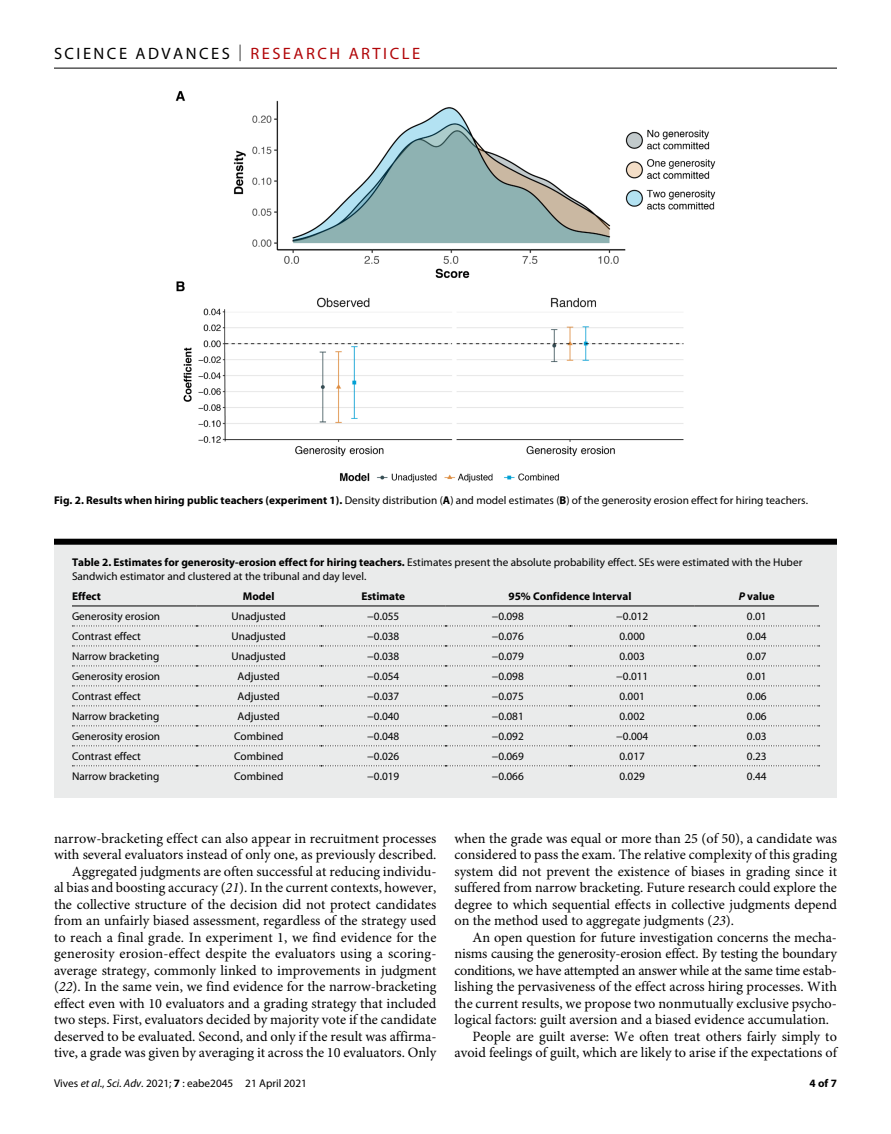
<style>
.page{position:relative;width:891px;height:1134px;background:#fff}
.page>*{position:absolute;margin:0;border:0;box-sizing:border-box;transform-origin:0 0}
.t1{font:16.5px "Myriad Pro";letter-spacing:.15em;color:#000}
.t2{font:14.25px/16.5px "Minion Pro";color:#000;text-align:right}
.t3{font:14.25px "Minion Pro";letter-spacing:-.025em;color:#000}
.t4{font:11.25px/14.2px "Myriad Pro";color:#000}
.t5{font:700 11.25px "Myriad Pro";color:#000}
.s1{font-weight:300}
.s2{color:#b10508}
.s3{font-weight:700}
.s4{font-style:italic}
</style>
<div class="page">
<hr style="left:54px;top:68px;width:783px;height:1px;background:#000">
<img style="left:176px;top:91px;width:540px;height:392px">
<div style="left:54px;top:540px;width:783px;height:258px;background:#eaebeb"></div>
<div style="left:54px;top:539px;width:783px;height:6px;background:#000"></div>
<hr style="left:72px;top:606px;width:124px;height:1px;background:#000">
<hr style="left:196px;top:606px;width:125px;height:1px;background:#000">
<hr style="left:321px;top:606px;width:125px;height:1px;background:#000">
<hr style="left:446px;top:606px;width:124px;height:1px;background:#000">
<hr style="left:570px;top:606px;width:124px;height:1px;background:#000">
<hr style="left:694px;top:606px;width:125px;height:1px;background:#000">
<svg style="left:72px;top:626px;width:748px;height:1px"></svg>
<svg style="left:72px;top:646px;width:748px;height:1px"></svg>
<svg style="left:72px;top:666px;width:748px;height:1px"></svg>
<svg style="left:72px;top:686px;width:748px;height:1px"></svg>
<svg style="left:72px;top:706px;width:748px;height:1px"></svg>
<svg style="left:72px;top:726px;width:748px;height:1px"></svg>
<svg style="left:72px;top:745px;width:748px;height:1px"></svg>
<svg style="left:72px;top:765px;width:748px;height:1px"></svg>
<p class="t1" style="left:54px;top:40px;width:368px">SCIENCE ADVANCES <span class="s1">|</span> <span class="s2">RESEARCH ARTICLE</span></p>
<p class="t4" style="left:54px;top:493px;width:756px"><span class="s3">Fig. 2. Results when hiring public teachers (experiment 1).</span> Density distribution (<span class="s3">A</span>) and model estimates (<span class="s3">B</span>) of the generosity erosion effect for hiring teachers.</p>
<p class="t4" style="left:72px;top:555px;width:732px"><span class="s3">Table 2. Estimates for generosity-erosion effect for hiring teachers.</span> Estimates present the absolute probability effect. SEs were estimated with the Huber<br>Sandwich estimator and clustered at the tribunal and day level.</p>
<p class="t5" style="left:72px;top:587px;width:30px">Effect</p>
<p class="t5" style="left:243px;top:587px;width:33px">Model</p>
<p class="t5" style="left:361px;top:587px;width:45px">Estimate</p>
<p class="t5" style="left:509px;top:587px;width:125px">95% Confidence Interval</p>
<p class="t5" style="left:739px;top:587px;width:38px"><span class="s4">P</span> value</p>
<p class="t4" style="left:72px;top:609px;width:90px">Generosity erosion</p>
<p class="t4" style="left:232px;top:609px;width:56px">Unadjusted</p>
<p class="t4" style="left:367px;top:609px;width:34px">−0.055</p>
<p class="t4" style="left:492px;top:609px;width:34px">−0.098</p>
<p class="t4" style="left:616px;top:609px;width:34px">−0.012</p>
<p class="t4" style="left:747px;top:609px;width:21px">0.01</p>
<p class="t4" style="left:72px;top:629px;width:70px">Contrast effect</p>
<p class="t4" style="left:232px;top:629px;width:56px">Unadjusted</p>
<p class="t4" style="left:367px;top:629px;width:34px">−0.038</p>
<p class="t4" style="left:492px;top:629px;width:34px">−0.076</p>
<p class="t4" style="left:620px;top:629px;width:27px">0.000</p>
<p class="t4" style="left:747px;top:629px;width:21px">0.04</p>
<p class="t4" style="left:72px;top:649px;width:89px">Narrow bracketing</p>
<p class="t4" style="left:232px;top:649px;width:56px">Unadjusted</p>
<p class="t4" style="left:367px;top:649px;width:34px">−0.038</p>
<p class="t4" style="left:492px;top:649px;width:34px">−0.079</p>
<p class="t4" style="left:620px;top:649px;width:27px">0.003</p>
<p class="t4" style="left:747px;top:649px;width:21px">0.07</p>
<p class="t4" style="left:72px;top:669px;width:90px">Generosity erosion</p>
<p class="t4" style="left:238px;top:669px;width:44px">Adjusted</p>
<p class="t4" style="left:367px;top:669px;width:34px">−0.054</p>
<p class="t4" style="left:492px;top:669px;width:34px">−0.098</p>
<p class="t4" style="left:616px;top:669px;width:34px">−0.011</p>
<p class="t4" style="left:747px;top:669px;width:21px">0.01</p>
<p class="t4" style="left:72px;top:689px;width:70px">Contrast effect</p>
<p class="t4" style="left:238px;top:689px;width:44px">Adjusted</p>
<p class="t4" style="left:367px;top:689px;width:34px">−0.037</p>
<p class="t4" style="left:492px;top:689px;width:34px">−0.075</p>
<p class="t4" style="left:620px;top:689px;width:27px">0.001</p>
<p class="t4" style="left:747px;top:689px;width:21px">0.06</p>
<p class="t4" style="left:72px;top:709px;width:89px">Narrow bracketing</p>
<p class="t4" style="left:238px;top:709px;width:44px">Adjusted</p>
<p class="t4" style="left:367px;top:709px;width:34px">−0.040</p>
<p class="t4" style="left:492px;top:709px;width:34px">−0.081</p>
<p class="t4" style="left:620px;top:709px;width:27px">0.002</p>
<p class="t4" style="left:747px;top:709px;width:21px">0.06</p>
<p class="t4" style="left:72px;top:729px;width:90px">Generosity erosion</p>
<p class="t4" style="left:234px;top:729px;width:51px">Combined</p>
<p class="t4" style="left:367px;top:729px;width:34px">−0.048</p>
<p class="t4" style="left:492px;top:729px;width:34px">−0.092</p>
<p class="t4" style="left:616px;top:729px;width:34px">−0.004</p>
<p class="t4" style="left:747px;top:729px;width:21px">0.03</p>
<p class="t4" style="left:72px;top:749px;width:70px">Contrast effect</p>
<p class="t4" style="left:234px;top:749px;width:51px">Combined</p>
<p class="t4" style="left:367px;top:749px;width:34px">−0.026</p>
<p class="t4" style="left:492px;top:749px;width:34px">−0.069</p>
<p class="t4" style="left:620px;top:749px;width:27px">0.017</p>
<p class="t4" style="left:747px;top:749px;width:21px">0.23</p>
<p class="t4" style="left:72px;top:769px;width:89px">Narrow bracketing</p>
<p class="t4" style="left:234px;top:769px;width:51px">Combined</p>
<p class="t4" style="left:367px;top:769px;width:34px">−0.019</p>
<p class="t4" style="left:492px;top:769px;width:34px">−0.066</p>
<p class="t4" style="left:620px;top:769px;width:27px">0.029</p>
<p class="t4" style="left:747px;top:769px;width:21px">0.44</p>
<p class="t2" style="left:54px;top:831px;width:384px">narrow-bracketing effect can also appear in recruitment processes with several evaluators instead of only one, as previously described.<br>Aggregated judgments are often successful at reducing individu-<br>al bias and boosting accuracy (<span class="s4">21</span>). In the current contexts, however, the collective structure of the decision did not protect candidates from an unfairly biased assessment, regardless of the strategy used to reach a final grade. In experiment 1, we find evidence for the generosity erosion-effect despite the evaluators using a scoring&shy;average strategy, commonly linked to improvements in judgment (<span class="s4">22</span>). In the same vein, we find evidence for the narrow-bracketing effect even with 10 evaluators and a grading strategy that included two steps. First, evaluators decided by majority vote if the candidate deserved to be evaluated. Second, and only if the result was affirma&shy;tive, a grade was given by averaging it across the 10 evaluators. Only</p>
<p class="t2" style="left:454px;top:831px;width:384px;text-align:justify">when the grade was equal or more than 25 (of 50), a candidate was considered to pass the exam. The relative complexity of this grading system did not prevent the existence of biases in grading since it suffered from narrow bracketing. Future research could explore the degree to which sequential effects in collective judgments depend on the method used to aggregate judgments (<span class="s4">23</span>).</p>
<p class="t2" style="left:472px;top:930px;width:366px">An open question for future investigation concerns the mecha-</p>
<p class="t2" style="left:454px;top:947px;width:384px">nisms causing the generosity-erosion effect. By testing the boundary</p>
<p class="t3" style="left:454px;top:961px;width:384px">conditions, we have attempted an answer while at the same time estab-</p>
<p class="t2" style="left:454px;top:980px;width:384px">lishing the pervasiveness of the effect across hiring processes. With</p>
<p class="t2" style="left:454px;top:996px;width:384px">the current results, we propose two nonmutually exclusive psycho-</p>
<p class="t2" style="left:454px;top:1013px;width:376px">logical factors: guilt aversion and a biased evidence accumulation.</p>
<p class="t2" style="left:472px;top:1029px;width:366px">People are guilt averse: We often treat others fairly simply to</p>
<p class="t2" style="left:454px;top:1046px;width:384px">avoid feelings of guilt, which are likely to arise if the expectations of</p>
<p class="t4" style="left:54px;top:1076px;width:254px">Vives <span class="s4">et al</span>., <span class="s4">Sci. Adv.</span> 2021; <span class="s3">7</span> : eabe2045 21 April 2021</p>
<p class="t5" style="left:810px;top:1074px;width:29px">4 of 7</p>
</div>
